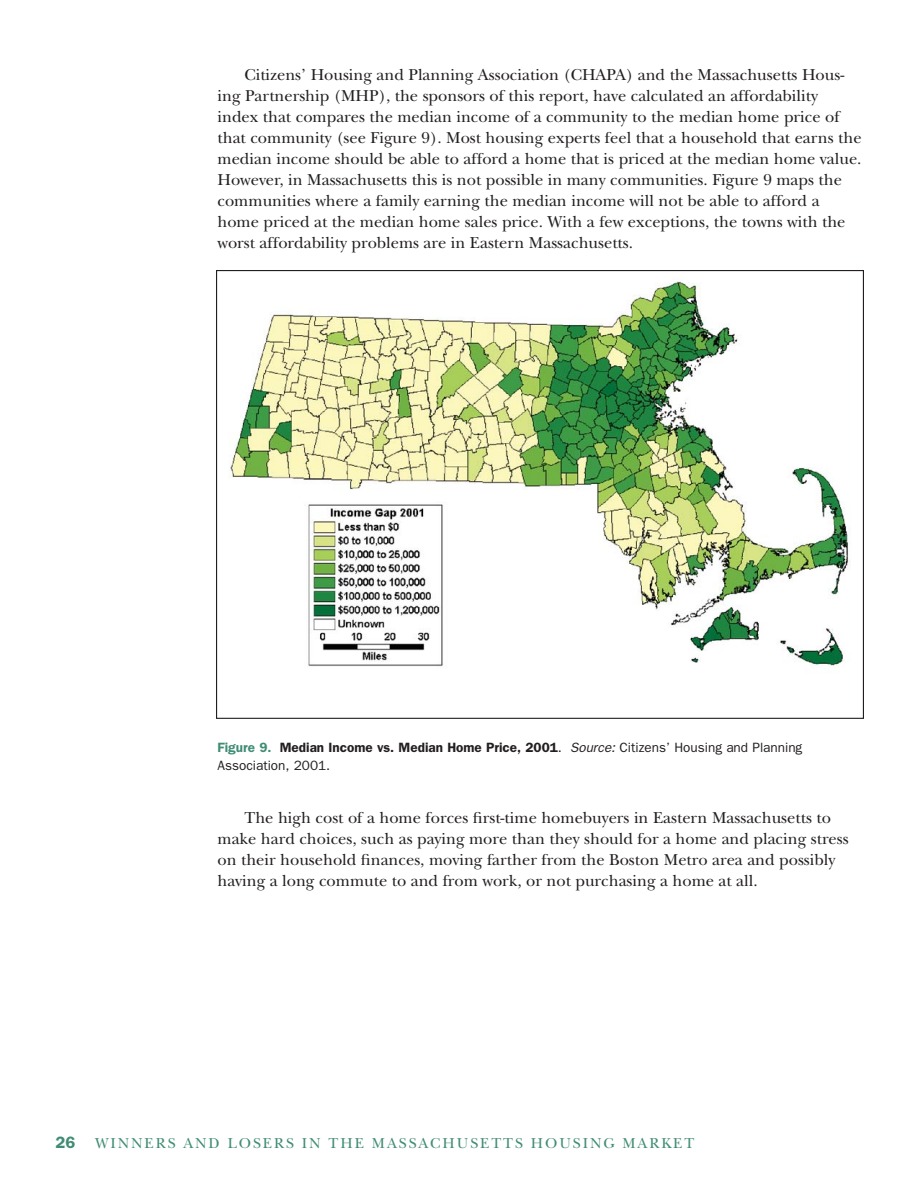
<style>
.page{position:relative;width:918px;height:1188px;background:#fff}
.page>*{position:absolute;margin:0;border:0;box-sizing:border-box;transform-origin:0 0}
.t1{font:16.5px/21px "New Baskerville";color:#231f20}
.t2{font:15px "New Baskerville";letter-spacing:.13em;color:#418c75}
.t3{font:13.5px/18px "Franklin Gothic";color:#231f20}
.s1{font-weight:600;color:#418c75}
.s2{font-weight:600}
.s3{font-style:italic}
.s4{font-family:"Franklin Gothic";font-weight:600;font-size:16.5px}
</style>
<div class="page">
<img style="left:229px;top:281px;width:622px;height:386px">
<p class="t1" style="left:217px;top:66px;width:646px;text-indent:27px">Citizens’ Housing and Planning Association (CHAPA) and the Massachusetts Hous&shy;ing Partnership (MHP), the sponsors of this report, have calculated an affordability index that compares the median income of a community to the median home price of that community (see Figure 9). Most housing experts feel that a household that earns the median income should be able to afford a home that is priced at the median home value.<br>However, in Massachusetts this is not possible in many communities. Figure 9 maps the communities where a family earning the median income will not be able to afford a home priced at the median home sales price. With a few exceptions, the towns with the worst affordability problems are in Eastern Massachusetts.</p>
<p class="t3" style="left:217px;top:740px;width:586px"><span class="s1">Figure 9.</span> <span class="s2">Median Income vs. Median Home Price, 2001</span>. <span class="s3">Source:</span> Citizens’ Housing and Planning<br>Association, 2001.</p>
<p class="t1" style="left:217px;top:809px;width:633px;text-indent:27px">The high cost of a home forces first-time homebuyers in Eastern Massachusetts to make hard choices, such as paying more than they should for a home and placing stress on their household finances, moving farther from the Boston Metro area and possibly having a long commute to and from work, or not purchasing a home at all.</p>
<p class="t2" style="left:56px;top:1138px;width:640px"><span class="s4">26</span> WINNERS AND LOSERS IN THE MASSACHUSETTS HOUSING MARKET</p>
</div>
